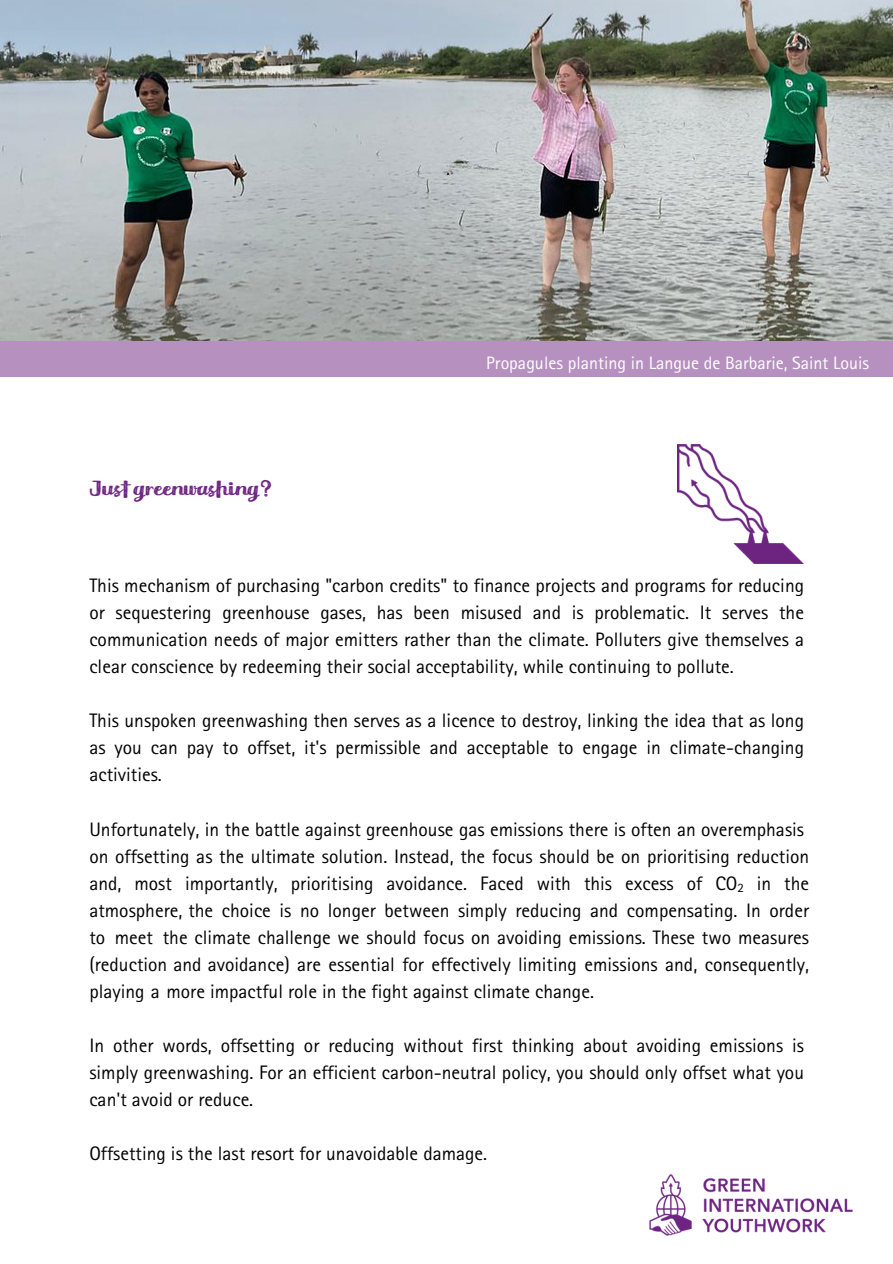
<style>
.page{position:relative;width:893px;height:1264px;background:#fff}
.page>*{position:absolute;margin:0;border:0;box-sizing:border-box;transform-origin:0 0}
.t1{font:24px "Meltow Brush Rust";color:#6e2482}
.t2{font:19.5px/27px "Rotis Sans Serif Std";color:#000;text-align:justify}
.t3{font:18px "Rotis Sans Serif Std";color:#fff}
</style>
<div class="page">
<div style="left:0;top:108px;width:892px;height:268px;background:#b691c0"></div>
<img style="left:0;top:0;width:892px;height:340px">
<img style="left:649px;top:1174px;width:202px;height:62px">
<img style="left:677px;top:444px;width:126px;height:119px">
<p class="t1" style="left:89px;top:477px;width:185px">Just greenwashing?</p>
<h2 class="t3" style="left:486px;top:356px;width:384px">Propagules planting in Langue de Barbarie, Saint Louis</h2>
<p class="t2" style="left:89px;top:575px;width:716px">This mechanism of purchasing "carbon credits" to finance projects and programs for reducing or sequestering greenhouse gases, has been misused and is problematic. It serves the communication needs of major emitters rather than the climate. Polluters give themselves a clear conscience by redeeming their social acceptability, while continuing to pollute.</p>
<p class="t2" style="left:89px;top:710px;width:716px">This unspoken greenwashing then serves as a licence to destroy, linking the idea that as long as you can pay to offset, it's permissible and acceptable to engage in climate-changing activities.</p>
<p class="t2" style="left:89px;top:818px;width:721px;text-align:left">Unfortunately, in the battle against greenhouse gas emissions there is often an overemphasis on offsetting as the ultimate solution. Instead, the focus should be on prioritising reduction and, most importantly, prioritising avoidance. Faced with this excess of CO<sub>2</sub> in the atmosphere, the choice is no longer between simply reducing and compensating. In order to meet the climate challenge we should focus on avoiding emissions. These two measures (reduction and avoidance) are essential for effectively limiting emissions and, consequently, playing a more impactful role in the fight against climate change.</p>
<p class="t2" style="left:89px;top:1034px;width:716px">In other words, offsetting or reducing without first thinking about avoiding emissions is simply greenwashing. For an efficient carbon-neutral policy, you should only offset what you can't avoid or reduce.</p>
<p class="t2" style="left:89px;top:1142px;width:399px">Offsetting is the last resort for unavoidable damage.</p>
</div>
